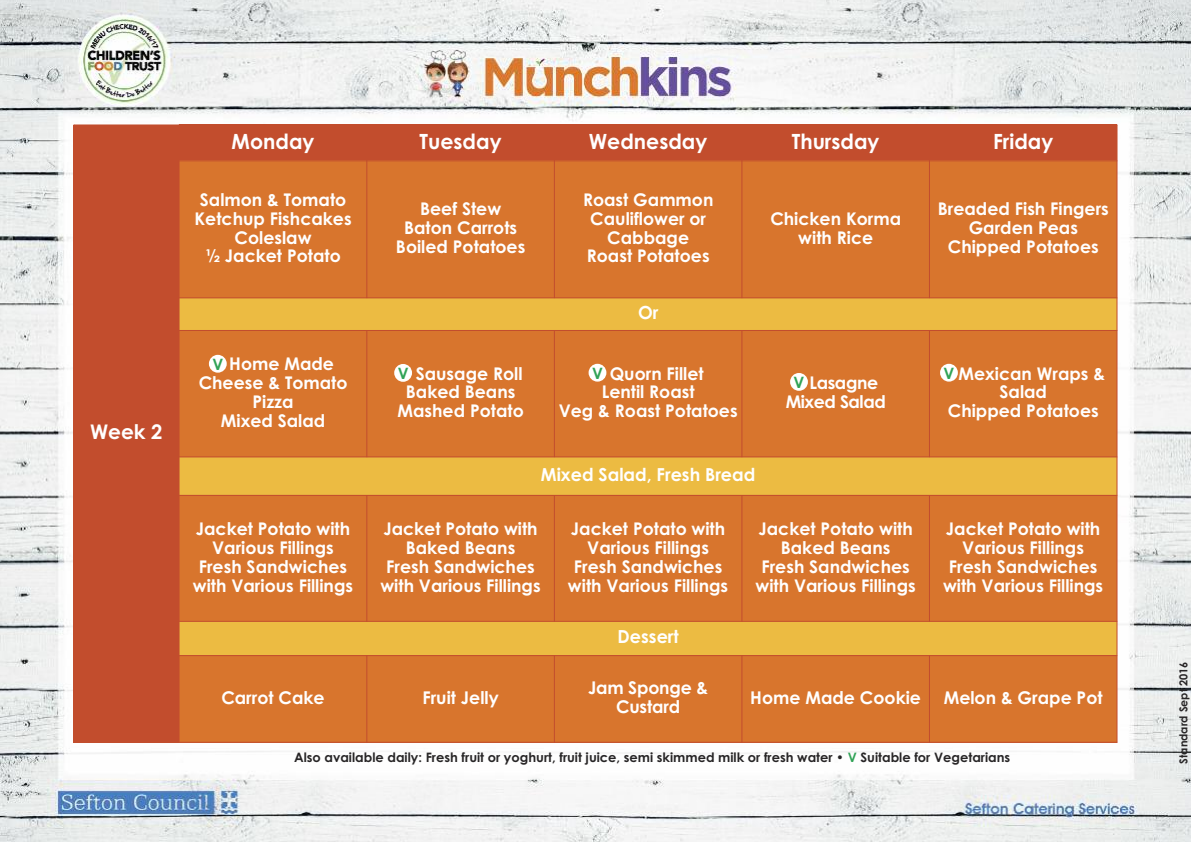
<style>
.page{position:relative;width:1191px;height:842px;background:#fff}
.page>*{position:absolute;margin:0;border:0;box-sizing:border-box;transform-origin:0 0}
.t1{font:700 21px "Century Gothic";color:#fff}
.t2{font:700 20.1px "Century Gothic";color:#fff}
.t3{font:700 18px "Century Gothic";color:#fff}
.t4{font:700 17.9px "Century Gothic";color:#fff}
.t5{font:700 17.6px/19px "Century Gothic";color:#fff;text-align:center}
.t6{font:700 17.5px/18.9px "Century Gothic";color:#fff;text-align:center}
.t7{font:700 17.5px/18.9px "Century Gothic";letter-spacing:-.025em;color:#fff;text-align:center}
.t8{font:700 15.7px "Century Gothic";color:#31a357}
.t9{font:700 13px "Century Gothic";color:#272526}
.t10{font:700 11px "Century Gothic";color:#272526}
.s1{color:#31a357}
</style>
<div class="page">
<img style="left:0;top:0;width:1191px;height:842px">
<div style="left:74px;top:125px;width:105px;height:617px;background:#c24d2d"></div>
<div style="left:179px;top:125px;width:188px;height:36px;background:#c24d2d"></div>
<div style="left:367px;top:125px;width:187px;height:36px;background:#c24d2d"></div>
<div style="left:554px;top:125px;width:188px;height:36px;background:#c24d2d"></div>
<div style="left:742px;top:125px;width:187px;height:36px;background:#c24d2d"></div>
<div style="left:929px;top:125px;width:188px;height:36px;background:#c24d2d"></div>
<div style="left:179px;top:161px;width:188px;height:137px;background:#d8752d"></div>
<div style="left:367px;top:161px;width:187px;height:137px;background:#d8752d"></div>
<div style="left:554px;top:161px;width:188px;height:137px;background:#d8752d"></div>
<div style="left:742px;top:161px;width:187px;height:137px;background:#d8752d"></div>
<div style="left:929px;top:161px;width:188px;height:137px;background:#d8752d"></div>
<div style="left:179px;top:298px;width:938px;height:32px;background:#ecbb42"></div>
<div style="left:179px;top:330px;width:188px;height:127px;background:#d8752d"></div>
<div style="left:367px;top:330px;width:187px;height:127px;background:#d8752d"></div>
<div style="left:554px;top:330px;width:188px;height:127px;background:#d8752d"></div>
<div style="left:742px;top:330px;width:187px;height:127px;background:#d8752d"></div>
<div style="left:929px;top:330px;width:188px;height:127px;background:#d8752d"></div>
<div style="left:179px;top:457px;width:938px;height:38px;background:#ecbb42"></div>
<div style="left:179px;top:495px;width:188px;height:126px;background:#d8752d"></div>
<div style="left:367px;top:495px;width:187px;height:126px;background:#d8752d"></div>
<div style="left:554px;top:495px;width:188px;height:126px;background:#d8752d"></div>
<div style="left:742px;top:495px;width:187px;height:126px;background:#d8752d"></div>
<div style="left:929px;top:495px;width:188px;height:126px;background:#d8752d"></div>
<div style="left:179px;top:621px;width:938px;height:35px;background:#ecbb42"></div>
<div style="left:179px;top:656px;width:188px;height:87px;background:#d8752d"></div>
<div style="left:367px;top:656px;width:187px;height:87px;background:#d8752d"></div>
<div style="left:554px;top:656px;width:188px;height:87px;background:#d8752d"></div>
<div style="left:742px;top:656px;width:187px;height:87px;background:#d8752d"></div>
<div style="left:929px;top:656px;width:188px;height:87px;background:#d8752d"></div>
<hr style="left:366px;top:125px;width:1px;height:173px;background:#c24d2d">
<hr style="left:366px;top:330px;width:1px;height:127px;background:#c24d2d">
<hr style="left:366px;top:495px;width:1px;height:127px;background:#c24d2d">
<hr style="left:366px;top:655px;width:1px;height:88px;background:#c24d2d">
<hr style="left:554px;top:125px;width:1px;height:173px;background:#c24d2d">
<hr style="left:554px;top:330px;width:1px;height:127px;background:#c24d2d">
<hr style="left:554px;top:495px;width:1px;height:127px;background:#c24d2d">
<hr style="left:554px;top:655px;width:1px;height:88px;background:#c24d2d">
<hr style="left:741px;top:125px;width:1px;height:173px;background:#c24d2d">
<hr style="left:741px;top:330px;width:1px;height:127px;background:#c24d2d">
<hr style="left:741px;top:495px;width:1px;height:127px;background:#c24d2d">
<hr style="left:741px;top:655px;width:1px;height:88px;background:#c24d2d">
<hr style="left:929px;top:125px;width:1px;height:173px;background:#c24d2d">
<hr style="left:929px;top:330px;width:1px;height:127px;background:#c24d2d">
<hr style="left:929px;top:495px;width:1px;height:127px;background:#c24d2d">
<hr style="left:929px;top:655px;width:1px;height:88px;background:#c24d2d">
<hr style="left:1116px;top:125px;width:1px;height:618px;background:#c24d2d">
<hr style="left:178px;top:161px;width:939px;height:1px;background:#c24d2d">
<hr style="left:178px;top:298px;width:939px;height:1px;background:#c24d2d">
<hr style="left:178px;top:330px;width:939px;height:1px;background:#c24d2d">
<hr style="left:178px;top:457px;width:939px;height:1px;background:#c24d2d">
<hr style="left:178px;top:495px;width:939px;height:1px;background:#c24d2d">
<hr style="left:178px;top:621px;width:939px;height:1px;background:#c24d2d">
<hr style="left:178px;top:655px;width:939px;height:1px;background:#c24d2d">
<hr style="left:74px;top:742px;width:1043px;height:1px;background:#c24d2d">
<div style="left:209px;top:355px;width:18px;height:18px;background:#fff;border-radius:50%"></div>
<div style="left:394px;top:364px;width:18px;height:18px;background:#fff;border-radius:50%"></div>
<div style="left:588px;top:364px;width:18px;height:18px;background:#fff;border-radius:50%"></div>
<div style="left:790px;top:373px;width:18px;height:18px;background:#fff;border-radius:50%"></div>
<div style="left:940px;top:364px;width:18px;height:18px;background:#fff;border-radius:50%"></div>
<p class="t2" style="left:90px;top:420px;width:74px">Week 2</p>
<p class="t1" style="left:232px;top:129px;width:84px">Monday</p>
<p class="t1" style="left:419px;top:129px;width:83px">Tuesday</p>
<p class="t1" style="left:589px;top:129px;width:120px">Wednesday</p>
<p class="t1" style="left:791px;top:129px;width:89px">Thursday</p>
<p class="t1" style="left:993px;top:129px;width:62px">Friday</p>
<p class="t6" style="left:194px;top:190px;width:159px">Salmon &amp; Tomato<br>Ketchup Fishcakes<br>Coleslaw<br>½ Jacket Potato</p>
<p class="t6" style="left:396px;top:200px;width:131px">Beef Stew<br>Baton Carrots<br>Boiled Potatoes</p>
<p class="t6" style="left:583px;top:190px;width:132px">Roast Gammon<br>Cauliflower or<br>Cabbage<br>Roast Potatoes</p>
<p class="t3" style="left:638px;top:302px;width:22px">Or</p>
<p class="t6" style="left:770px;top:209px;width:132px">Chicken Korma with Rice</p>
<p class="t6" style="left:937px;top:200px;width:172px">Breaded Fish Fingers<br>Garden Peas<br>Chipped Potatoes</p>
<p class="t6" style="left:199px;top:355px;width:150px">V Home Made<br>Cheese &amp; Tomato<br>Pizza<br>Mixed Salad</p>
<p class="t6" style="left:397px;top:364px;width:128px">V Sausage Roll<br>Baked Beans<br>Mashed Potato</p>
<p class="t6" style="left:559px;top:364px;width:180px">V Quorn Fillet<br>Lentil Roast<br>Veg &amp; Roast Potatoes</p>
<p class="t7" style="left:785px;top:373px;width:102px">V Lasagne<br>Mixed Salad</p>
<p class="t6" style="left:941px;top:364px;width:165px">V Mexican Wraps &amp;<br>Salad<br>Chipped Potatoes</p>
<p class="t8" style="left:212px;top:355px;width:12px">V</p>
<p class="t8" style="left:398px;top:364px;width:12px">V</p>
<p class="t8" style="left:592px;top:364px;width:12px">V</p>
<p class="t8" style="left:943px;top:364px;width:12px">V</p>
<p class="t8" style="left:793px;top:373px;width:12px">V</p>
<p class="t4" style="left:541px;top:464px;width:216px">Mixed Salad, Fresh Bread</p>
<p class="t6" style="left:193px;top:519px;width:162px">Jacket Potato with<br>Various Fillings<br>Fresh Sandwiches with Various Fillings</p>
<p class="t6" style="left:380px;top:519px;width:162px">Jacket Potato with<br>Baked Beans<br>Fresh Sandwiches with Various Fillings</p>
<p class="t6" style="left:568px;top:519px;width:162px">Jacket Potato with<br>Various Fillings<br>Fresh Sandwiches with Various Fillings</p>
<p class="t6" style="left:755px;top:519px;width:162px">Jacket Potato with<br>Baked Beans<br>Fresh Sandwiches with Various Fillings</p>
<p class="t6" style="left:943px;top:519px;width:162px">Jacket Potato with<br>Various Fillings<br>Fresh Sandwiches with Various Fillings</p>
<p class="t3" style="left:617px;top:626px;width:63px">Dessert</p>
<p class="t5" style="left:221px;top:688px;width:105px">Carrot Cake</p>
<p class="t5" style="left:422px;top:688px;width:78px">Fruit Jelly</p>
<p class="t5" style="left:588px;top:679px;width:122px">Jam Sponge &amp;<br>Custard</p>
<p class="t5" style="left:750px;top:688px;width:172px">Home Made Cookie</p>
<p class="t5" style="left:943px;top:688px;width:160px">Melon &amp; Grape Pot</p>
<p class="t9" style="left:294px;top:750px;width:717px">Also available daily: Fresh fruit or yoghurt, fruit juice, semi skimmed milk or fresh water • <span class="s1">V</span> Suitable for Vegetarians</p>
<p class="t10" style="left:1177px;top:764px;width:104px;rotate:-90deg">Standard Sept 2016</p>
</div>
